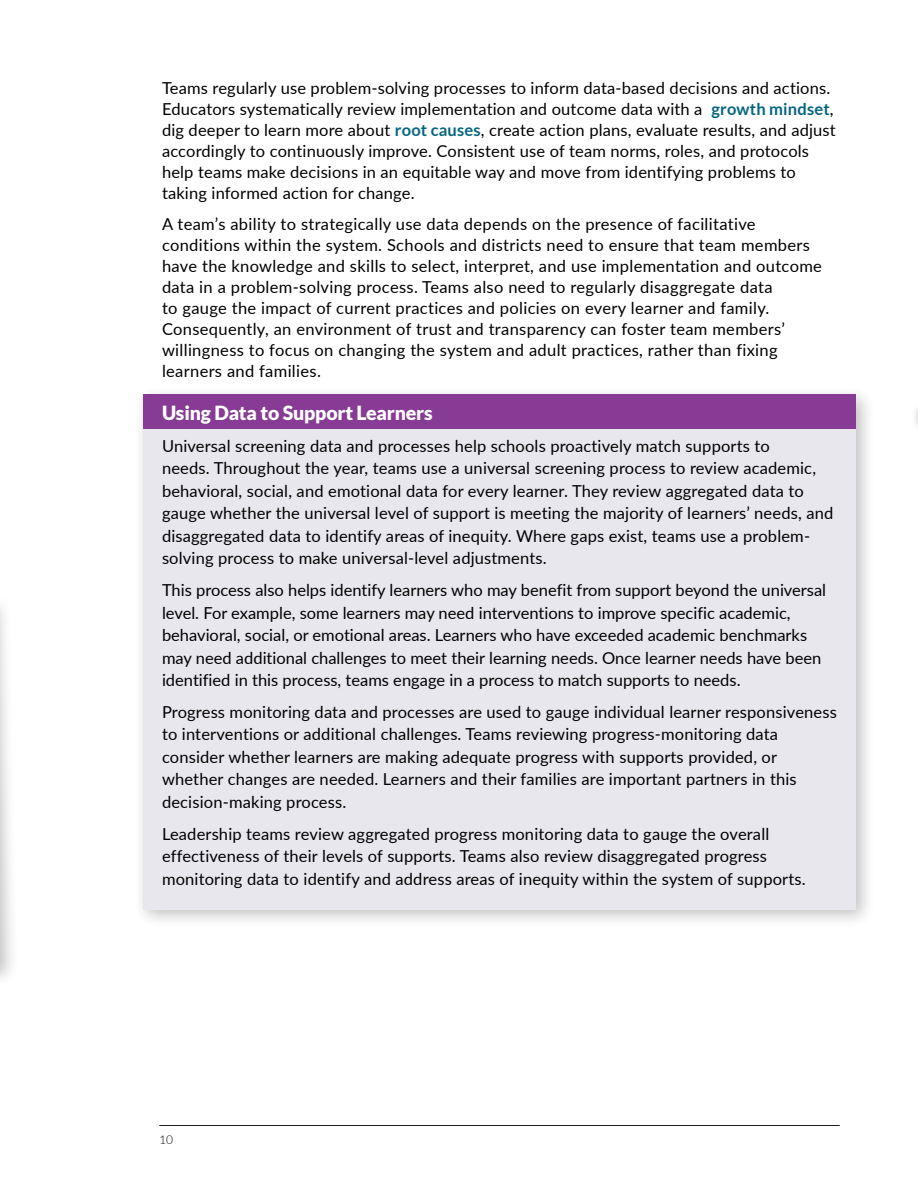
<style>
.page{position:relative;width:918px;height:1188px;background:#fff}
.page>*{position:absolute;margin:0;border:0;box-sizing:border-box;transform-origin:0 0}
.t1{font:900 19.5px "Lato";letter-spacing:-.01em;color:#fff}
.t2{font:16.5px/22.5px "Lato";letter-spacing:.01em;color:#000}
.t3{font:300 12px "Lato";color:#000}
.s1{font-weight:700;color:#066680}
</style>
<div class="page">
<hr style="left:159px;top:1125px;width:681px;height:1px;background:#000">
<div style="left:133px;top:385px;width:743px;height:544px;background:#000;opacity:.25"></div>
<div style="left:143px;top:395px;width:713px;height:514px;background:#e9e7ee"></div>
<div style="left:143px;top:395px;width:713px;height:34px;background:#873b94"></div>
<div style="left:0;top:592px;width:20px;height:408px;background:#000;opacity:.25"></div>
<div style="left:911px;top:402px;width:7px;height:29px;background:#000;opacity:.2"></div>
<svg style="left:917px;top:402px;width:1px;height:15px"></svg>
<p class="t2" style="left:162px;top:77px;width:675px;line-height:21px">Teams regularly use problem-solving processes to inform data-based decisions and actions.<br>Educators systematically review implementation and outcome data with a <span class="s1">growth mindset</span>, dig deeper to learn more about <span class="s1">root causes</span>, create action plans, evaluate results, and adjust accordingly to continuously improve. Consistent use of team norms, roles, and protocols help teams make decisions in an equitable way and move from identifying problems to taking informed action for change.</p>
<p class="t2" style="left:162px;top:212px;width:661px;line-height:21px">A team’s ability to strategically use data depends on the presence of facilitative conditions within the system. Schools and districts need to ensure that team members have the knowledge and skills to select, interpret, and use implementation and outcome data in a problem-solving process. Teams also need to regularly disaggregate data<br>to gauge the impact of current practices and policies on every learner and family.<br>Consequently, an environment of trust and transparency can foster team members’ willingness to focus on changing the system and adult practices, rather than fixing learners and families.</p>
<p class="t1" style="left:162px;top:401px;width:272px">Using Data to Support Learners</p>
<p class="t2" style="left:162px;top:434px;width:673px">Universal screening data and processes help schools proactively match supports to<br>needs. Throughout the year, teams use a universal screening process to review academic, behavioral, social, and emotional data for every learner. They review aggregated data to gauge whether the universal level of support is meeting the majority of learners’ needs, and disaggregated data to identify areas of inequity. Where gaps exist, teams use a problem&shy;solving process to make universal-level adjustments.</p>
<p class="t2" style="left:162px;top:578px;width:666px">This process also helps identify learners who may benefit from support beyond the universal level. For example, some learners may need interventions to improve specific academic, behavioral, social, or emotional areas. Learners who have exceeded academic benchmarks may need additional challenges to meet their learning needs. Once learner needs have been identified in this process, teams engage in a process to match supports to needs.</p>
<p class="t2" style="left:162px;top:700px;width:676px">Progress monitoring data and processes are used to gauge individual learner responsiveness to interventions or additional challenges. Teams reviewing progress-monitoring data consider whether learners are making adequate progress with supports provided, or whether changes are needed. Learners and their families are important partners in this decision-making process.</p>
<p class="t2" style="left:162px;top:822px;width:645px">Leadership teams review aggregated progress monitoring data to gauge the overall effectiveness of their levels of supports. Teams also review disaggregated progress monitoring data to identify and address areas of inequity within the system of supports.</p>
<p class="t3" style="left:159px;top:1133px;width:15px">10</p>
</div>
